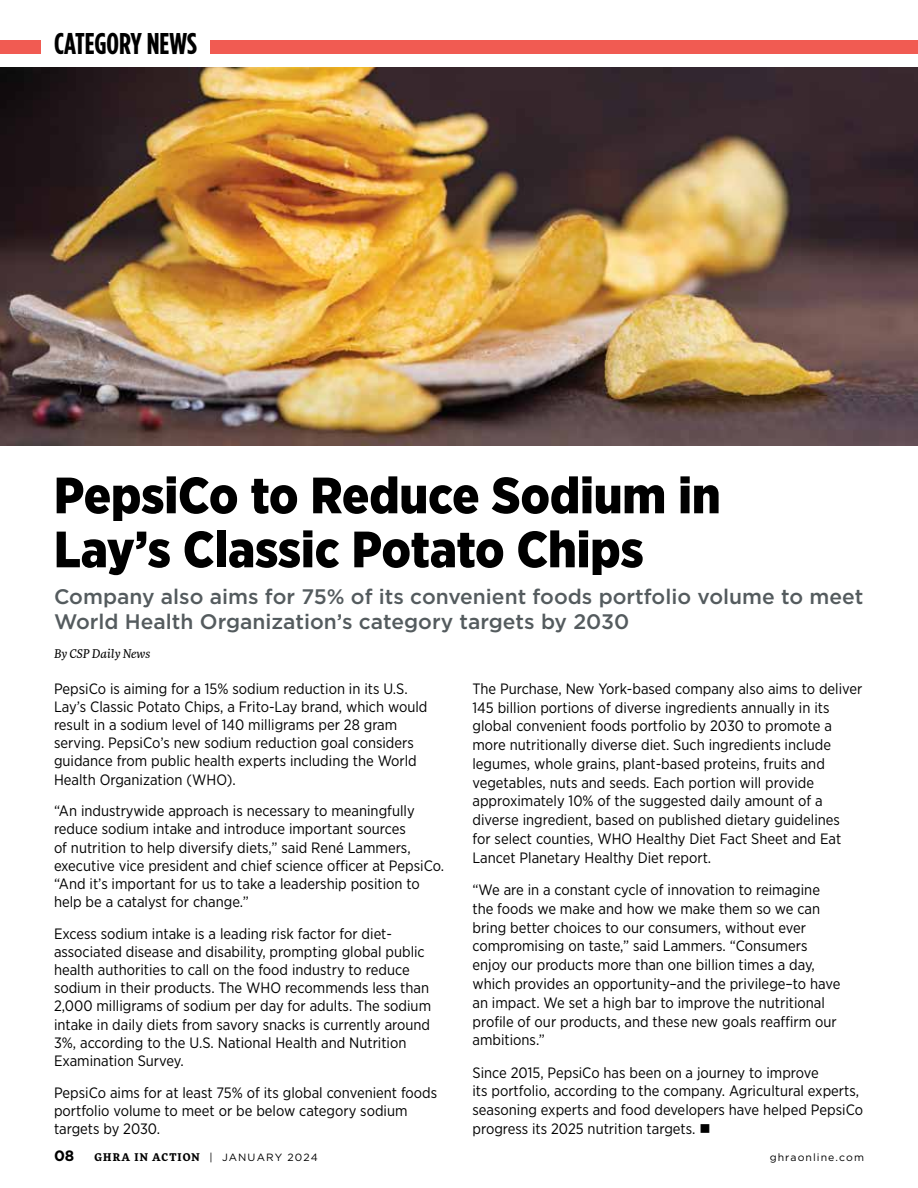
<style>
.page{position:relative;width:918px;height:1188px;background:#fff}
.page>*{position:absolute;margin:0;border:0;box-sizing:border-box;transform-origin:0 0}
.t1{font:900 51px/54px "Gotham Narrow";color:#000}
.t2{font:700 30px "Gotham Condensed";color:#000}
.t3{font:500 21px/25.2px "Gotham";color:#545b5e}
.t4{font:15px/18.8px "Gotham Narrow";color:#000}
.t5{font:700 15px "Gotham";color:#000}
.t6{font:italic 12px "More Pro";color:#000}
.t7{font:700 10.5px "More Pro";letter-spacing:.11em;color:#000}
.t8{font:10.5px "Gotham";letter-spacing:.1em;color:#000}
.s1{font-family:"Gotham";font-weight:400}
</style>
<div class="page">
<img style="left:0;top:68px;width:918px;height:378px">
<div style="left:211px;top:40px;width:707px;height:14px;background:#f15b52"></div>
<div style="left:0;top:40px;width:40px;height:14px;background:#f15b52"></div>
<h2 class="t2" style="left:54px;top:27px;width:145px">CATEGORY NEWS</h2>
<h1 class="t1" style="left:54px;top:468px;width:668px">PepsiCo to Reduce Sodium in<br>Lay’s Classic Potato Chips</h1>
<h3 class="t3" style="left:54px;top:583px;width:811px">Company also aims for 75% of its convenient foods portfolio volume to meet<br>World Health Organization’s category targets by 2030</h3>
<p class="t6" style="left:54px;top:645px;width:98px">By CSP Daily News</p>
<p class="t4" style="left:54px;top:679px;width:375px;line-height:18.1px">PepsiCo is aiming for a 15% sodium reduction in its U.S.<br>Lay’s Classic Potato Chips, a Frito-Lay brand, which would result in a sodium level of 140 milligrams per 28 gram serving. PepsiCo’s new sodium reduction goal considers guidance from public health experts including the World Health Organization (WHO).</p>
<p class="t4" style="left:54px;top:802px;width:392px;line-height:18.1px">“An industrywide approach is necessary to meaningfully reduce sodium intake and introduce important sources<br>of nutrition to help diversify diets,” said René Lammers, executive vice president and chief science officer at PepsiCo. “And it’s important for us to take a leadership position to help be a catalyst for change.”</p>
<p class="t4" style="left:54px;top:924px;width:379px;line-height:18.1px">Excess sodium intake is a leading risk factor for diet&shy;associated disease and disability, prompting global public health authorities to call on the food industry to reduce sodium in their products. The WHO recommends less than 2,000 milligrams of sodium per day for adults. The sodium intake in daily diets from savory snacks is currently around 3%, according to the U.S. National Health and Nutrition Examination Survey.</p>
<p class="t4" style="left:54px;top:1083px;width:385px;line-height:18.1px">PepsiCo aims for at least 75% of its global convenient foods portfolio volume to meet or be below category sodium targets by 2030.</p>
<p class="t4" style="left:472px;top:679px;width:391px">The Purchase, New York-based company also aims to deliver 145 billion portions of diverse ingredients annually in its global convenient foods portfolio by 2030 to promote a more nutritionally diverse diet. Such ingredients include legumes, whole grains, plant-based proteins, fruits and vegetables, nuts and seeds. Each portion will provide approximately 10% of the suggested daily amount of a diverse ingredient, based on published dietary guidelines<br>for select counties, WHO Healthy Diet Fact Sheet and Eat Lancet Planetary Healthy Diet report.</p>
<p class="t4" style="left:472px;top:880px;width:369px">“We are in a constant cycle of innovation to reimagine the foods we make and how we make them so we can bring better choices to our consumers, without ever compromising on taste,” said Lammers. “Consumers enjoy our products more than one billion times a day, which provides an opportunity–and the privilege–to have an impact. We set a high bar to improve the nutritional profile of our products, and these new goals reaffirm our ambitions.”</p>
<p class="t4" style="left:472px;top:1063px;width:392px">Since 2015, PepsiCo has been on a journey to improve<br>its portfolio, according to the company. Agricultural experts, seasoning experts and food developers have helped PepsiCo progress its 2025 nutrition targets. ■</p>
<p class="t5" style="left:54px;top:1147px;width:22px">08</p>
<p class="t7" style="left:95px;top:1149px;width:225px">GHRA IN ACTION <span class="s1">| JANUARY 2024</span></p>
<p class="t8" style="left:770px;top:1151px;width:96px">ghraonline.com</p>
</div>
